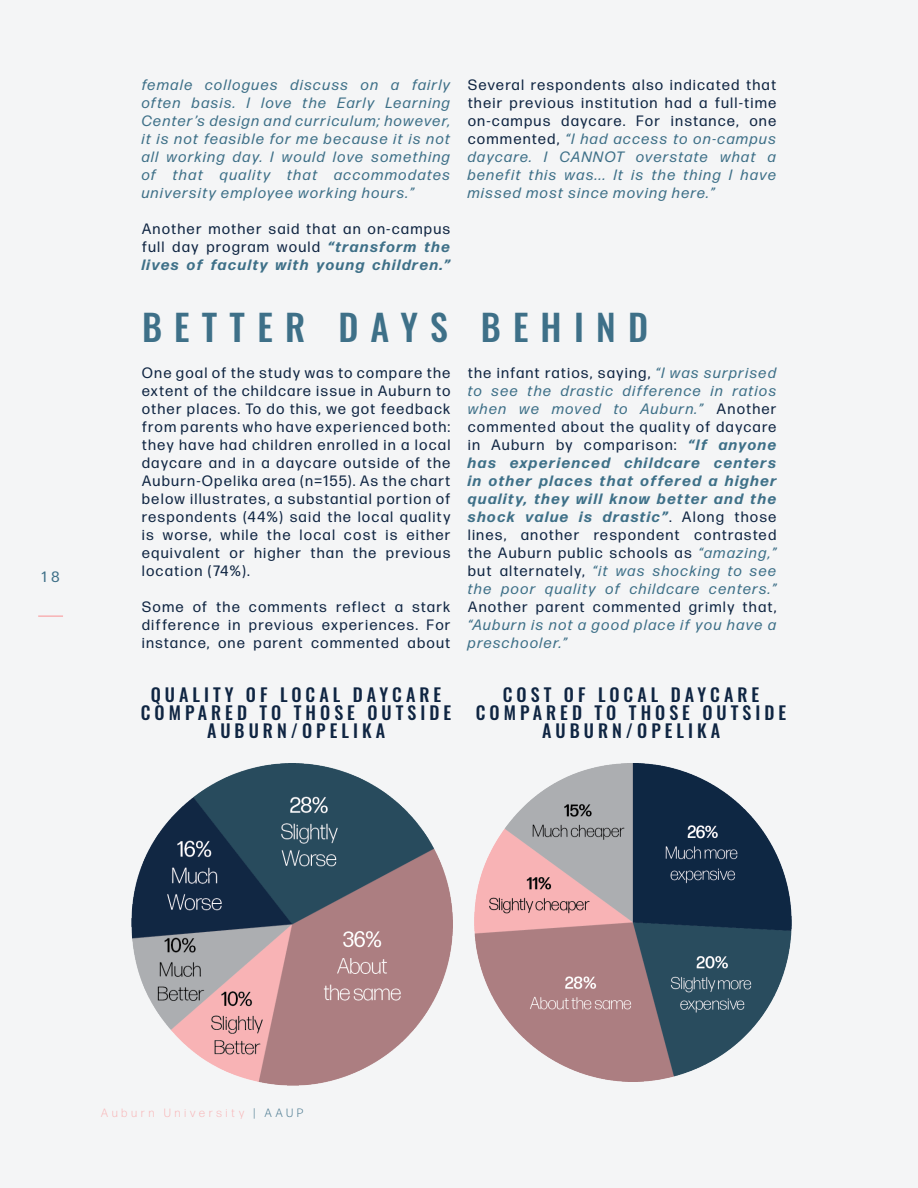
<style>
.page{position:relative;width:918px;height:1188px;background:#f4f5f6}
.page>*{position:absolute;margin:0;border:0;box-sizing:border-box;transform-origin:0 0}
.t1{font:500 36px "Oswald";letter-spacing:.34em;color:#3e7088}
.t2{font:500 18px/18px "Oswald";letter-spacing:.225em;color:#0f2542;text-align:center}
.t3{font:15px/18px "Forma DJR Display";letter-spacing:.12em;color:#0f2542;text-align:justify}
.t4{font:italic 15px/18px "Forma DJR Display";letter-spacing:.12em;color:#3e7088}
.t5{font:15px "Forma DJR Display";color:#3e7088}
.t6{font:300 12px "Forma DJR Display";letter-spacing:.34em;color:#f8b2b4}
.s1{font-weight:700;font-style:italic;color:#3e7088}
.s2{font-style:italic;color:#3e7088}
.s3{color:#3e7088}
</style>
<div class="page">
<hr style="left:38px;top:615px;width:25px;height:2px;background:#f8b2b4">
<img style="left:474px;top:764px;width:318px;height:318px">
<img style="left:131px;top:764px;width:322px;height:321px">
<p class="t5" style="left:42px;top:568px;width:19px">1 8</p>
<p class="t4" style="left:142px;top:75px;width:310px;text-align:justify">female collogues discuss on a fairly often basis. I love the Early Learning Center’s design and curriculum; however, it is not feasible for me because it is not all working day. I would love something of that quality that accommodates university employee working hours.”</p>
<p class="t3" style="left:142px;top:219px;width:310px">Another mother said that an on-campus full day program would <span class="s1">“transform the lives of faculty with young children.”</span></p>
<p class="t3" style="left:468px;top:75px;width:310px">Several respondents also indicated that their previous institution had a full-time on-campus daycare. For instance, one commented, <span class="s2">“I had access to on-campus daycare. I CANNOT overstate what a benefit this was... It is the thing I have missed most since moving here.”</span></p>
<h1 class="t1" style="left:142px;top:295px;width:508px">BETTER DAYS BEHIND</h1>
<p class="t3" style="left:142px;top:363px;width:310px">One goal of the study was to compare the extent of the childcare issue in Auburn to other places. To do this, we got feedback from parents who have experienced both: they have had children enrolled in a local daycare and in a daycare outside of the Auburn-Opelika area (n=155). As the chart below illustrates, a substantial portion of respondents (44%) said the local quality is worse, while the local cost is either equivalent or higher than the previous location (74%).</p>
<p class="t3" style="left:142px;top:597px;width:310px">Some of the comments reflect a stark difference in previous experiences. For instance, one parent commented about</p>
<p class="t3" style="left:468px;top:363px;width:310px">the infant ratios, saying, <span class="s2">“I was surprised to see the drastic difference in ratios when we moved to Auburn.”</span> Another commented about the quality of daycare in Auburn by comparison: <span class="s1">“If anyone has experienced childcare centers in other places that offered a higher quality, they will know better and the shock value is drastic”</span>. Along those lines, another respondent contrasted the Auburn public schools as <span class="s2">“amazing,” </span>but alternately, <span class="s2">“it was shocking to see the poor quality of childcare centers.”</span></p>
<p class="t3" style="left:468px;top:597px;width:310px">Another parent commented grimly that,</p>
<p class="t4" style="left:468px;top:615px;width:310px">“Auburn is not a good place if you have a preschooler.”</p>
<p class="t2" style="left:141px;top:684px;width:312px">QUALITY OF LOCAL DAYCARE<br>COMPARED TO THOSE OUTSIDE<br>AUBURN/OPELIKA</p>
<p class="t2" style="left:476px;top:684px;width:312px">COST OF LOCAL DAYCARE<br>COMPARED TO THOSE OUTSIDE<br>AUBURN/OPELIKA</p>
<p class="t6" style="left:101px;top:1106px;width:203px">Auburn University <span class="s3">| AAUP</span></p>
</div>
